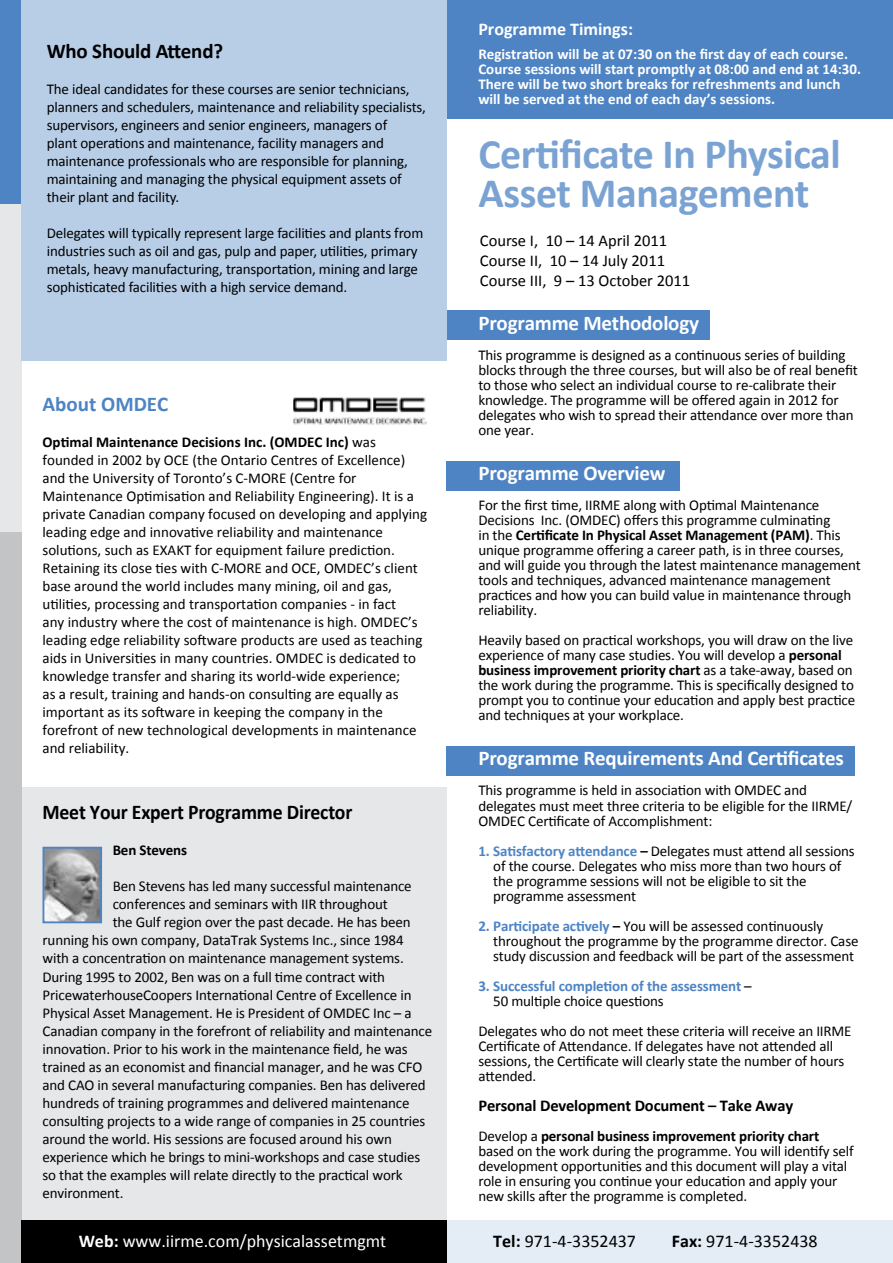
<style>
.page{position:relative;width:893px;height:1263px;background:#fff}
.page>*{position:absolute;margin:0;border:0;box-sizing:border-box;transform-origin:0 0}
.t1{font:700 42px/39px "Calibri";letter-spacing:-.01em;color:#7aa3d3}
.t2{font:700 21px "Calibri";letter-spacing:-.01em;color:#fff}
.t3{font:700 21px "Calibri";letter-spacing:-.01em;color:#000;scale:.94 1}
.t4{font:700 21px "Calibri";letter-spacing:-.01em;color:#000}
.t5{font:700 21px "Calibri";color:#4e84c4}
.t6{font:18px "Calibri";color:#fff}
.t7{font:18px "Calibri";color:#000}
.t8{font:700 18px "Calibri";color:#fff}
.t9{font:16.5px/19.8px "Calibri";color:#000}
.t10{font:700 16.5px "Calibri";letter-spacing:-.01em;color:#000}
.t11{font:15px/15px "Calibri";letter-spacing:-.01em;color:#000}
.t12{font:700 15px/15px "Calibri";color:#fff}
.t13{font:700 15px/15px "Calibri";letter-spacing:-.01em;color:#4e84c4}
.t14{font:700 15px "Calibri";letter-spacing:-.01em;color:#000}
.s1{font-weight:700}
.s2{font-weight:700;color:#4e84c4}
.s3{font-weight:400;color:#000}
</style>
<div class="page">
<div style="left:21px;top:787px;width:425px;height:433px;background:#e6e7e8"></div>
<div style="left:446px;top:0;width:447px;height:119px;background:#4e84c4"></div>
<div style="left:446px;top:746px;width:409px;height:29px;background:#4e84c4"></div>
<div style="left:446px;top:1220px;width:447px;height:43px;background:#e4edf6"></div>
<div style="left:0;top:531px;width:21px;height:732px;background:#c2c4c6"></div>
<div style="left:446px;top:461px;width:234px;height:29px;background:#4e84c4"></div>
<div style="left:446px;top:310px;width:264px;height:30px;background:#4e84c4"></div>
<div style="left:21px;top:1220px;width:425px;height:43px;background:#000"></div>
<div style="left:0;top:204px;width:21px;height:327px;background:#e6e7e8"></div>
<div style="left:0;top:0;width:21px;height:204px;background:#4e84c4"></div>
<img style="left:46px;top:850px;width:53px;height:70px">
<div style="left:43px;top:847px;width:59px;height:76px;border:2px solid #4e84c4"></div>
<div style="left:21px;top:0;width:425px;height:360px;background:#b8cee7"></div>
<img style="left:293px;top:397px;width:133px;height:28px">
<h2 class="t4" style="left:47px;top:38px;width:178px">Who Should Attend?</h2>
<p class="t11" style="left:47px;top:80px;width:381px;line-height:18px">The ideal candidates for these courses are senior technicians, planners and schedulers, maintenance and reliability specialists, supervisors, engineers and senior engineers, managers of<br>plant operations and maintenance, facility managers and maintenance professionals who are responsible for planning, maintaining and managing the physical equipment assets of their plant and facility.</p>
<p class="t11" style="left:47px;top:224px;width:378px;line-height:18px">Delegates will typically represent large facilities and plants from industries such as oil and gas, pulp and paper, utilities, primary metals, heavy manufacturing, transportation, mining and large sophisticated facilities with a high service demand.</p>
<h2 class="t5" style="left:43px;top:391px;width:127px">About OMDEC</h2>
<p class="t11" style="left:43px;top:432px;width:386px;line-height:18px"><span class="s1">Optimal Maintenance Decisions Inc. (OMDEC Inc)</span> was founded in 2002 by OCE (the Ontario Centres of Excellence) and the University of Toronto’s C-MORE (Centre for Maintenance Optimisation and Reliability Engineering). It is a private Canadian company focused on developing and applying leading edge and innovative reliability and maintenance solutions, such as EXAKT for equipment failure prediction.<br>Retaining its close ties with C-MORE and OCE, OMDEC’s client base around the world includes many mining, oil and gas, utilities, processing and transportation companies - in fact<br>any industry where the cost of maintenance is high. OMDEC’s leading edge reliability software products are used as teaching aids in Universities in many countries. OMDEC is dedicated to knowledge transfer and sharing its world-wide experience;<br>as a result, training and hands-on consulting are equally as important as its software in keeping the company in the forefront of new technological developments in maintenance and reliability.</p>
<h2 class="t3" style="left:43px;top:799px;width:331px">Meet Your Expert Programme Director</h2>
<p class="t14" style="left:113px;top:841px;width:76px">Ben Stevens</p>
<p class="t11" style="left:113px;top:878px;width:301px">Ben Stevens has led many successful maintenance</p>
<p class="t11" style="left:113px;top:896px;width:277px">conferences and seminars with IIR throughout</p>
<p class="t11" style="left:113px;top:914px;width:300px">the Gulf region over the past decade. He has been</p>
<p class="t11" style="left:43px;top:932px;width:363px">running his own company, DataTrak Systems Inc., since 1984</p>
<p class="t11" style="left:43px;top:950px;width:363px">with a concentration on maintenance management systems.</p>
<p class="t11" style="left:43px;top:968px;width:344px">During 1995 to 2002, Ben was on a full time contract with</p>
<p class="t11" style="left:43px;top:986px;width:371px">PricewaterhouseCoopers International Centre of Excellence in</p>
<p class="t11" style="left:43px;top:1004px;width:371px">Physical Asset Management. He is President of OMDEC Inc – a</p>
<p class="t11" style="left:43px;top:1022px;width:391px">Canadian company in the forefront of reliability and maintenance</p>
<p class="t11" style="left:43px;top:1040px;width:367px">innovation. Prior to his work in the maintenance field, he was</p>
<p class="t11" style="left:43px;top:1058px;width:381px">trained as an economist and financial manager, and he was CFO</p>
<p class="t11" style="left:43px;top:1076px;width:385px">and CAO in several manufacturing companies. Ben has delivered</p>
<p class="t11" style="left:43px;top:1094px;width:368px">hundreds of training programmes and delivered maintenance</p>
<p class="t11" style="left:43px;top:1112px;width:384px">consulting projects to a wide range of companies in 25 countries</p>
<p class="t11" style="left:43px;top:1130px;width:351px">around the world. His sessions are focused around his own</p>
<p class="t11" style="left:43px;top:1148px;width:379px">experience which he brings to mini-workshops and case studies</p>
<p class="t11" style="left:43px;top:1166px;width:362px">so that the examples will relate directly to the practical work</p>
<p class="t11" style="left:43px;top:1184px;width:83px">environment.</p>
<p class="t8" style="left:478px;top:18px;width:156px">Programme Timings:</p>
<p class="t12" style="left:478px;top:46px;width:384px">Registration will be at 07:30 on the first day of each course.<br>Course sessions will start promptly at 08:00 and end at 14:30.<br>There will be two short breaks for refreshments and lunch will be served at the end of each day’s sessions.</p>
<h1 class="t1" style="left:478px;top:132px;width:364px">Certificate In Physical<br>Asset Management</h1>
<p class="t9" style="left:480px;top:230px;width:212px">Course I, 10 – 14 April 2011<br>Course II, 10 – 14 July 2011<br>Course III, 9 – 13 October 2011</p>
<h2 class="t2" style="left:478px;top:310px;width:222px">Programme Methodology</h2>
<p class="t11" style="left:478px;top:347px;width:381px">This programme is designed as a continuous series of building blocks through the three courses, but will also be of real benefit to those who select an individual course to re-calibrate their knowledge. The programme will be offered again in 2012 for delegates who wish to spread their attendance over more than one year.</p>
<h2 class="t2" style="left:478px;top:460px;width:189px">Programme Overview</h2>
<p class="t11" style="left:478px;top:497px;width:384px">For the first time, IIRME along with Optimal Maintenance Decisions Inc. (OMDEC) offers this programme culminating<br>in the <span class="s1">Certificate In Physical Asset Management (PAM)</span>. This unique programme offering a career path, is in three courses, and will guide you through the latest maintenance management tools and techniques, advanced maintenance management practices and how you can build value in maintenance through reliability.</p>
<p class="t11" style="left:478px;top:632px;width:378px">Heavily based on practical workshops, you will draw on the live experience of many case studies. You will develop a <span class="s1">personal business improvement priority chart</span> as a take-away, based on the work during the programme. This is specifically designed to prompt you to continue your education and apply best practice and techniques at your workplace.</p>
<h2 class="t2" style="left:478px;top:745px;width:367px">Programme Requirements And Certificates</h2>
<p class="t11" style="left:478px;top:782px;width:375px">This programme is held in association with OMDEC and delegates must meet three criteria to be eligible for the IIRME/<br>OMDEC Certificate of Accomplishment:</p>
<p class="t11" style="left:493px;top:842px;width:363px;text-indent:-15px"><span class="s2">1. Satisfactory attendance</span> <span class="s1">–</span> Delegates must attend all sessions of the course. Delegates who miss more than two hours of the programme sessions will not be eligible to sit the programme assessment</p>
<p class="t11" style="left:493px;top:917px;width:367px;text-indent:-15px"><span class="s2">2. Participate actively</span> <span class="s1">–</span> You will be assessed continuously throughout the programme by the programme director. Case study discussion and feedback will be part of the assessment</p>
<p class="t13" style="left:493px;top:977px;width:260px;text-indent:-15px">3. Successful completion of the assessment <span class="s3">–<br>50 multiple choice questions</span></p>
<p class="t11" style="left:478px;top:1022px;width:375px">Delegates who do not meet these criteria will receive an IIRME Certificate of Attendance. If delegates have not attended all sessions, the Certificate will clearly state the number of hours attended.</p>
<p class="t10" style="left:478px;top:1095px;width:316px">Personal Development Document – Take Away</p>
<p class="t11" style="left:478px;top:1127px;width:377px">Develop a <span class="s1">personal business improvement priority chart </span>based on the work during the programme. You will identify self development opportunities and this document will play a vital role in ensuring you continue your education and apply your new skills after the programme is completed.</p>
<p class="t6" style="left:79px;top:1229px;width:309px"><span class="s1">Web:</span> www.iirme.com/physicalassetmgmt</p>
<p class="t7" style="left:493px;top:1229px;width:144px"><span class="s1">Tel:</span> 971-4-3352437</p>
<p class="t7" style="left:672px;top:1229px;width:147px"><span class="s1">Fax:</span> 971-4-3352438</p>
</div>
